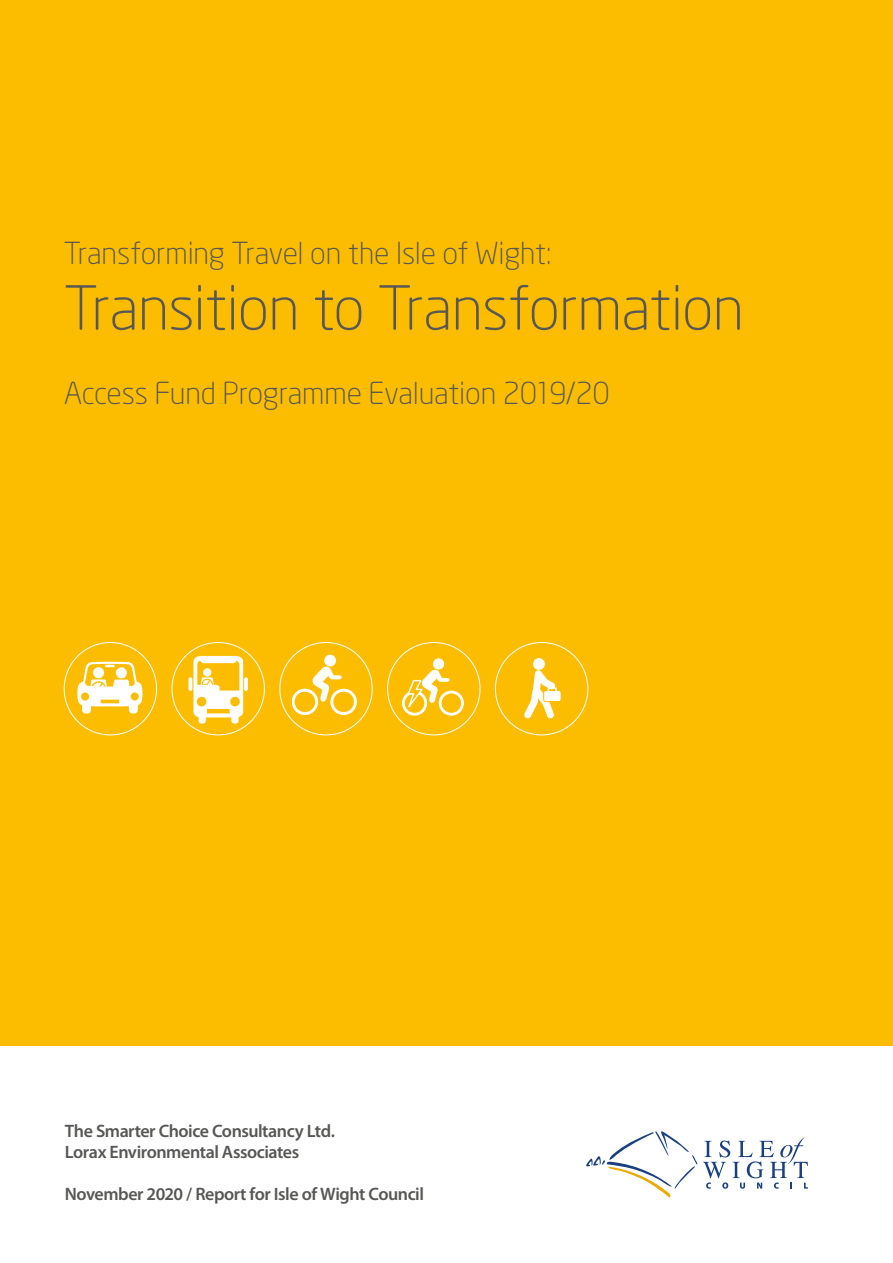
<style>
.page{position:relative;width:893px;height:1263px;background:#fff}
.page>*{position:absolute;margin:0;border:0;box-sizing:border-box;transform-origin:0 0}
.t1{font:300 60px "Neo Sans";letter-spacing:-.015em;color:#575756}
.t2{font:300 30px "Neo Sans";letter-spacing:-.01em;color:#575756}
.t3{font:600 18px/21px "Myriad Pro";letter-spacing:-.025em;color:#575756}
</style>
<div class="page">
<div style="left:0;top:0;width:893px;height:1046px;background:#fcbd00"></div>
<svg style="left:586px;top:1131px;width:222px;height:66px"></svg>
<svg style="left:77px;top:662px;width:66px;height:51px"></svg>
<div style="left:116px;top:667px;width:11px;height:11px;background:#fff;border-radius:50%"></div>
<svg style="left:188px;top:677px;width:4px;height:14px"></svg>
<svg style="left:244px;top:677px;width:4px;height:14px"></svg>
<svg style="left:193px;top:656px;width:50px;height:67px"></svg>
<div style="left:324px;top:655px;width:12px;height:11px;background:#fff;border-radius:50%"></div>
<svg style="left:292px;top:666px;width:65px;height:49px"></svg>
<svg style="left:524px;top:658px;width:32px;height:61px"></svg>
<div style="left:544px;top:690px;width:17px;height:12px;background:#fff;border-radius:2px"></div>
<div style="left:543px;top:690px;width:18px;height:12px;border:1px solid #fcbd00;border-radius:2px"></div>
<div style="left:548px;top:687px;width:9px;height:6px;border:2px solid #fff"></div>
<div style="left:433px;top:658px;width:11px;height:11px;background:#fff;border-radius:50%"></div>
<svg style="left:402px;top:669px;width:62px;height:47px"></svg>
<h2 class="t2" style="left:64px;top:235px;width:489px">Transforming Travel on the Isle of Wight:</h2>
<h1 class="t1" style="left:64px;top:272px;width:682px">Transition to Transformation</h1>
<h2 class="t2" style="left:64px;top:375px;width:548px">Access Fund Programme Evaluation 2019/20</h2>
<p class="t3" style="left:65px;top:1119px;width:272px">The Smarter Choice Consultancy Ltd.<br>Lorax Environmental Associates</p>
<p class="t3" style="left:65px;top:1182px;width:361px">November 2020 / Report for Isle of Wight Council</p>
</div>
